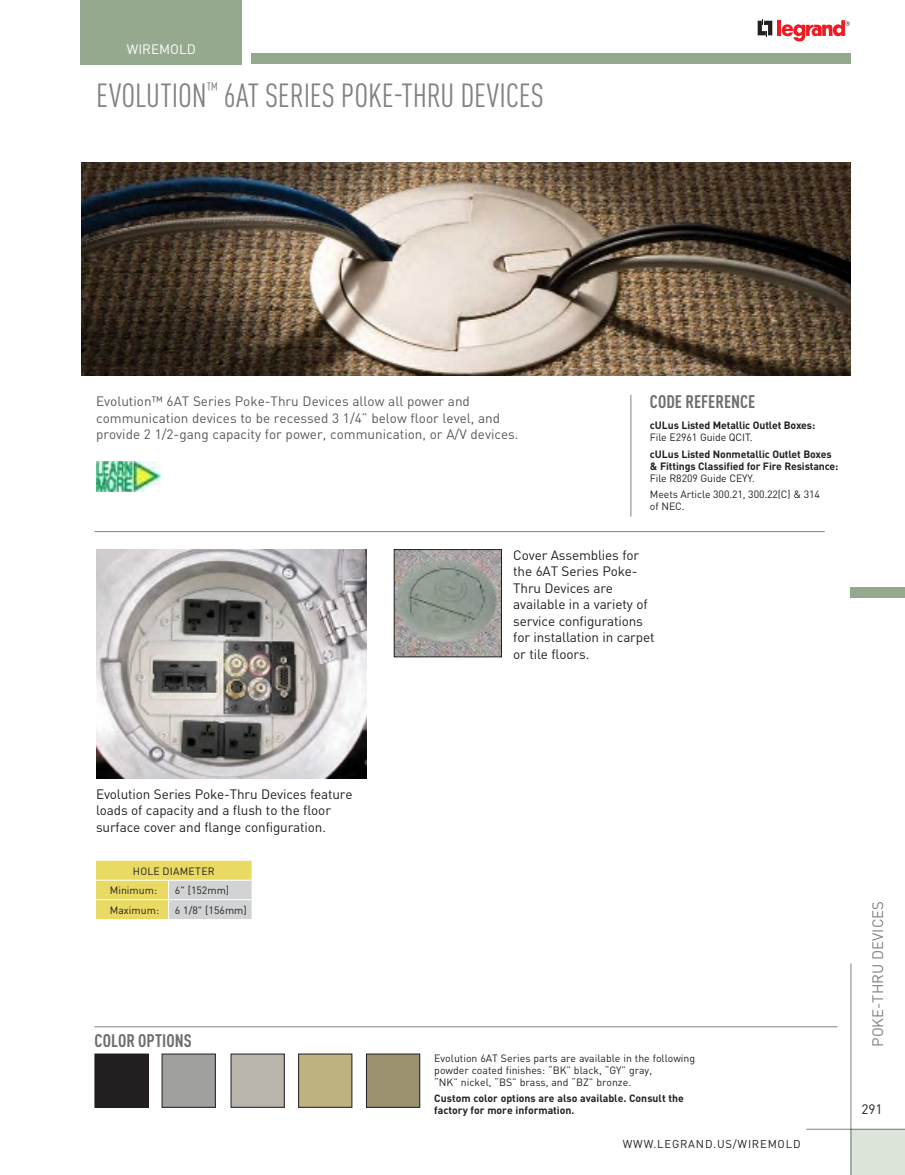
<style>
.page{position:relative;width:905px;height:1175px;background:#fff}
.page>*{position:absolute;margin:0;border:0;box-sizing:border-box;transform-origin:0 0}
.t1{font:condensed 33px "DIN Pro";letter-spacing:-.005em;color:#808285}
.t2{font:700 condensed 18px "DIN Pro";color:#6d6e71}
.t3{font:15px "DIN Pro";color:#808285}
.t4{font:13.5px/16.5px "DIN Pro";letter-spacing:-.01em;color:#231f20}
.t5{font:13.5px/16.5px "DIN Pro";color:#58595b}
.t6{font:13.5px "DIN Pro";color:#fff}
.t7{font:11.25px "DIN Pro";letter-spacing:.07em;color:#231f20}
.t8{font:10.5px/12px "DIN Pro";color:#231f20}
.t9{font:700 10.5px/12px "DIN Pro";letter-spacing:-.01em;color:#231f20}
</style>
<div class="page">
<div style="left:850px;top:1129px;width:54px;height:45px;background:#dde5db"></div>
<hr style="left:806px;top:1128px;width:98px;height:1px;background:#808285">
<div style="left:850px;top:587px;width:54px;height:11px;background:#94a98d"></div>
<hr style="left:850px;top:963px;width:1px;height:211px;background:#808285">
<hr style="left:777px;top:20px;width:4px;height:16px;background:#ed1c24">
<svg style="left:781px;top:20px;width:68px;height:22px"></svg>
<svg style="left:757px;top:20px;width:15px;height:16px"></svg>
<div style="left:81px;top:0;width:161px;height:64px;background:#94a98d"></div>
<div style="left:251px;top:53px;width:599px;height:11px;background:#94a98d"></div>
<img style="left:96px;top:549px;width:270px;height:229px">
<img style="left:396px;top:551px;width:104px;height:104px">
<div style="left:394px;top:549px;width:108px;height:108px;border:1px solid #231f20"></div>
<img style="left:81px;top:162px;width:769px;height:213px">
<hr style="left:630px;top:394px;width:1px;height:123px;background:#808285">
<hr style="left:94px;top:531px;width:730px;height:1px;background:#808285">
<div style="left:162px;top:1054px;width:53px;height:53px;background:#a0a19f"></div>
<div style="left:162px;top:1053px;width:54px;height:54px;border:1px solid #231f20"></div>
<div style="left:95px;top:1054px;width:53px;height:53px;background:#231f20"></div>
<div style="left:94px;top:1053px;width:54px;height:54px;border:1px solid #231f20"></div>
<div style="left:366px;top:1054px;width:54px;height:53px;background:#9d926f"></div>
<div style="left:366px;top:1053px;width:54px;height:54px;border:1px solid #231f20"></div>
<div style="left:298px;top:1054px;width:54px;height:53px;background:#bfb281"></div>
<div style="left:231px;top:1054px;width:53px;height:53px;background:#bab5ac"></div>
<hr style="left:94px;top:1026px;width:743px;height:1px;background:#808285">
<svg style="left:96px;top:860px;width:155px;height:59px;background:#e1d98f"></svg>
<hr style="left:169px;top:899px;width:82px;height:1px;background:#fff">
<img style="left:96px;top:461px;width:65px;height:30px">
<p class="t6" style="left:127px;top:40px;width:70px">WIREMOLD</p>
<h1 class="t1" style="left:96px;top:76px;width:449px">EVOlUTIOn<sup>™</sup> 6AT SERIES POKE-THRU DEVICES</h1>
<p class="t5" style="left:96px;top:393px;width:424px">Evolution™ 6AT series Poke-Thru Devices allow all power and communication devices to be recessed 3 1/4” below floor level, and provide 2 1/2-gang capacity for power, communication, or A/V devices.</p>
<h2 class="t2" style="left:650px;top:391px;width:107px">CODE REFERENCE</h2>
<p class="t9" style="left:650px;top:419px;width:167px">cULus Listed Metallic Outlet Boxes:</p>
<p class="t8" style="left:650px;top:431px;width:104px">File E2961 Guide QCIT.</p>
<p class="t9" style="left:650px;top:448px;width:190px">cULus Listed Nonmetallic Outlet Boxes &amp; Fittings Classified for Fire Resistance:</p>
<p class="t8" style="left:650px;top:469px;width:171px;line-height:16.5px">File R8209 Guide CEYY.<br>Meets Article 300.21, 300.22(C) &amp; 314</p>
<p class="t8" style="left:650px;top:500px;width:36px">of NEC.</p>
<p class="t4" style="left:513px;top:546px;width:143px">Cover Assemblies for the 6AT series Poke-<br>Thru Devices are available in a variety of service configurations for installation in carpet or tile floors.</p>
<p class="t4" style="left:96px;top:785px;width:258px">Evolution series Poke-Thru Devices feature loads of capacity and a flush to the floor surface cover and flange configuration.</p>
<p class="t8" style="left:110px;top:861px;width:106px;line-height:19.4px;text-indent:23px">HOLE DIAMETER<br>Minimum:</p>
<p class="t8" style="left:175px;top:884px;width:56px">6" [152mm]</p>
<p class="t8" style="left:110px;top:903px;width:51px">Maximum:</p>
<p class="t8" style="left:175px;top:903px;width:73px">6 1/8" [156mm]</p>
<h2 class="t2" style="left:95px;top:1030px;width:98px">COLOR OPTIONS</h2>
<p class="t8" style="left:434px;top:1051px;width:262px">Evolution 6AT series parts are available in the following powder coated finishes: “BK” black, “GY” gray,<br>“NK” nickel, “Bs” brass, and “BZ” bronze.</p>
<p class="t9" style="left:434px;top:1092px;width:251px">Custom color options are also available. Consult the factory for more information.</p>
<p class="t7" style="left:623px;top:1135px;width:179px">www.LEGRAND.us/WIREMOLD</p>
<h3 class="t3" style="left:867px;top:1046px;width:147px;rotate:-90deg">POKE-THRU DEVICES</h3>
<p class="t4" style="left:861px;top:1099px;width:23px">291</p>
</div>
